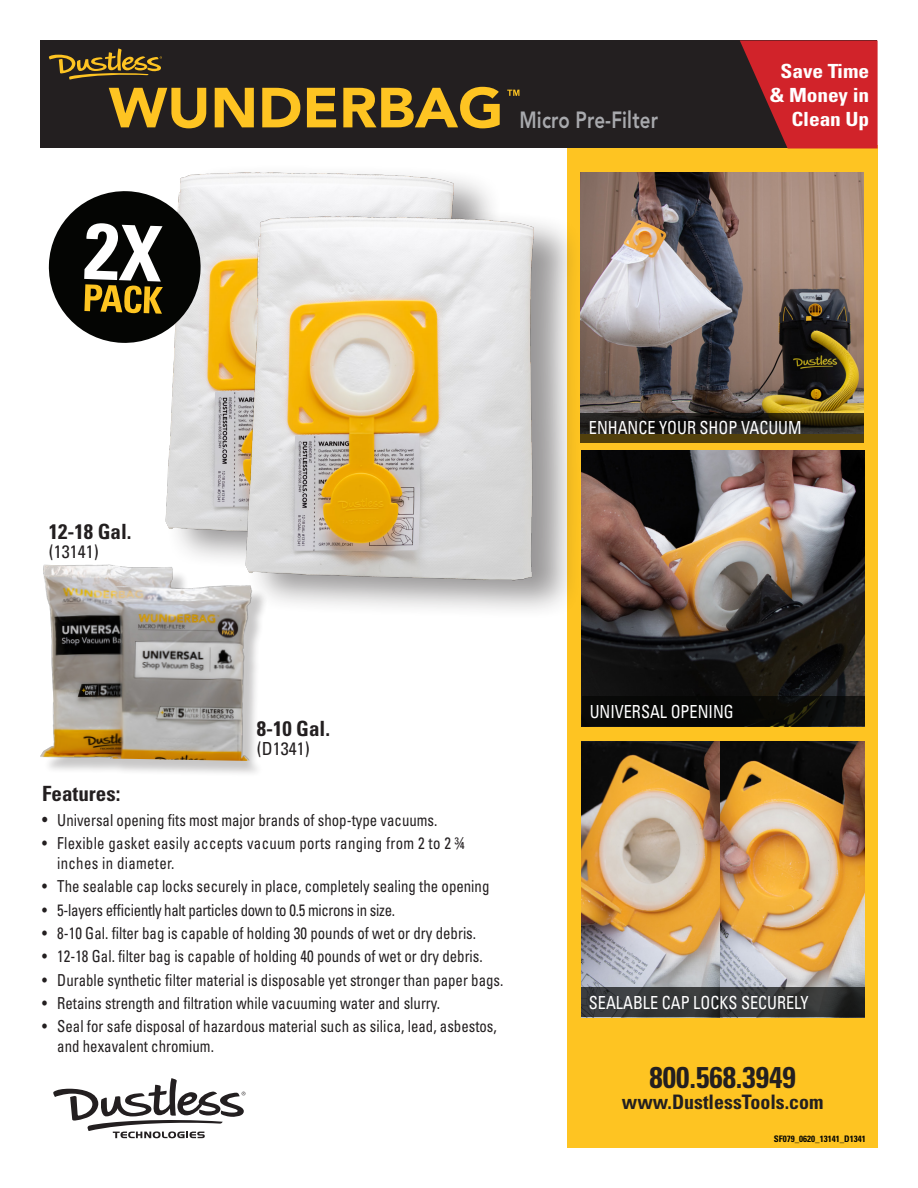
<style>
.page{position:relative;width:918px;height:1188px;background:#fff}
.page>*{position:absolute;margin:0;border:0;box-sizing:border-box;transform-origin:0 0}
.t1{font:700 condensed 30px "Univers LT Std";color:#231f20}
.Features_Heading{font:800 23.25px "Avenir LT Std";letter-spacing:.01em;color:#a8a9ad;scale:.8 1}
.Features_Heading-2{font:700 condensed 21px "Univers LT Std";color:#231f20}
.t2{font:700 condensed 19.95px "Univers LT Std";color:#231f20}
.t3{font:700 condensed 19.5px/24px "Univers LT Std";letter-spacing:-.005em;color:#fff;text-align:right;scale:1.1 1}
.Bullet_Text{font:condensed 18px "Univers LT Std";color:#fff;scale:.9 1}
.Features_Heading-3{font:condensed 18px "Univers LT Std";color:#231f20}
.Bullet_Text-2{font:condensed 16.5px/19.5px "Univers LT Std";color:#231f20;scale:.9 1}
.Bullet_Text-3{font:condensed 16.5px/19.5px "Univers LT Std";letter-spacing:.02em;color:#231f20;scale:.9 1}
.Bullet_Text-4{font:condensed 16.5px "Univers LT Std";letter-spacing:-.02em;color:#231f20;scale:.9 1}
.Model{font:700 condensed 9px "Univers LT Std";color:#040503}
.s1{font-size:18px}
</style>
<div class="page">
<div style="left:567px;top:146px;width:311px;height:1002px;background:#fec422"></div>
<img style="left:581px;top:741px;width:284px;height:246px">
<svg style="left:581px;top:987px;width:284px;height:30px;background:#333637"></svg>
<div style="left:166px;top:163px;width:337px;height:412px;background:#231f20;opacity:.46"></div>
<img style="left:165px;top:169px;width:294px;height:367px">
<div style="left:246px;top:207px;width:337px;height:413px;background:#231f20;opacity:.46"></div>
<img style="left:242px;top:213px;width:297px;height:367px">
<img style="left:581px;top:450px;width:284px;height:276px">
<img style="left:580px;top:173px;width:284px;height:240px">
<svg style="left:580px;top:413px;width:284px;height:30px;background:#2f2813"></svg>
<div style="left:582px;top:696px;width:283px;height:30px;background:#040503"></div>
<div style="left:40px;top:40px;width:838px;height:108px;background:#231f20"></div>
<svg style="left:53px;top:1078px;width:192px;height:60px"></svg>
<svg style="left:48px;top:48px;width:114px;height:32px"></svg>
<svg style="left:740px;top:40px;width:138px;height:108px"></svg>
<div style="left:43px;top:568px;width:225px;height:209px;background:#231f20;opacity:.25"></div>
<img style="left:40px;top:561px;width:217px;height:200px">
<svg style="left:48px;top:190px;width:154px;height:154px"></svg>
<svg style="left:109px;top:88px;width:97px;height:40px"></svg>
<svg style="left:215px;top:88px;width:39px;height:39px"></svg>
<svg style="left:262px;top:88px;width:38px;height:39px"></svg>
<svg style="left:307px;top:88px;width:29px;height:39px"></svg>
<svg style="left:343px;top:87px;width:157px;height:41px"></svg>
<svg style="left:507px;top:90px;width:12px;height:6px"></svg>
<p class="Features_Heading" style="left:519px;top:106px;width:175px">Micro Pre-Filter</p>
<p class="t3" style="left:770px;top:59px;width:92px">Save Time &amp; Money in<br>Clean Up</p>
<p class="Features_Heading-2" style="left:49px;top:519px;width:84px">12-18 Gal.</p>
<p class="Features_Heading-3" style="left:49px;top:540px;width:51px">(13141)</p>
<p class="Features_Heading-2" style="left:257px;top:715px;width:75px">8-10 Gal.</p>
<p class="Features_Heading-3" style="left:257px;top:737px;width:54px">(D1341)</p>
<p class="Features_Heading-2" style="left:42px;top:781px;width:80px">Features:</p>
<p class="Bullet_Text-2" style="left:42px;top:810px;width:441px"><span class="s1">•</span> Universal opening fits most major brands of shop-type vacuums.</p>
<p class="Bullet_Text-3" style="left:57px;top:834px;width:454px;text-indent:-15px">• Flexible gasket easily accepts vacuum ports ranging from 2 to 2 ¾ inches in diameter.</p>
<p class="Bullet_Text-2" style="left:42px;top:876px;width:498px">• The sealable cap locks securely in place, completely sealing the opening</p>
<p class="Bullet_Text-4" style="left:42px;top:899px;width:394px">• 5-layers efficiently halt particles down to 0.5 microns in size.</p>
<p class="Bullet_Text-2" style="left:42px;top:923px;width:484px">• 8-10 Gal. filter bag is capable of holding 30 pounds of wet or dry debris.</p>
<p class="Bullet_Text-2" style="left:42px;top:946px;width:491px">• 12-18 Gal. filter bag is capable of holding 40 pounds of wet or dry debris.</p>
<p class="Bullet_Text-2" style="left:42px;top:970px;width:514px">• Durable synthetic filter material is disposable yet stronger than paper bags.</p>
<p class="Bullet_Text-2" style="left:42px;top:993px;width:444px">• Retains strength and filtration while vacuuming water and slurry.</p>
<p class="Bullet_Text-2" style="left:57px;top:1016px;width:490px;text-indent:-15px">• Seal for safe disposal of hazardous material such as silica, lead, asbestos, and hexavalent chromium.</p>
<p class="Bullet_Text" style="left:589px;top:417px;width:238px">ENHANCE YOUR SHOP VACUUM</p>
<p class="Bullet_Text" style="left:590px;top:700px;width:162px">UNIVERSAL OPENING</p>
<p class="Bullet_Text" style="left:589px;top:991px;width:245px">SEALABLE CAP LOCKS SECURELY</p>
<p class="t1" style="left:649px;top:1059px;width:148px">800.568.3949</p>
<p class="t2" style="left:622px;top:1090px;width:203px">www.DustlessTools.com</p>
<p class="Model" style="left:774px;top:1133px;width:93px">SF079_0620_13141_D1341</p>
</div>
